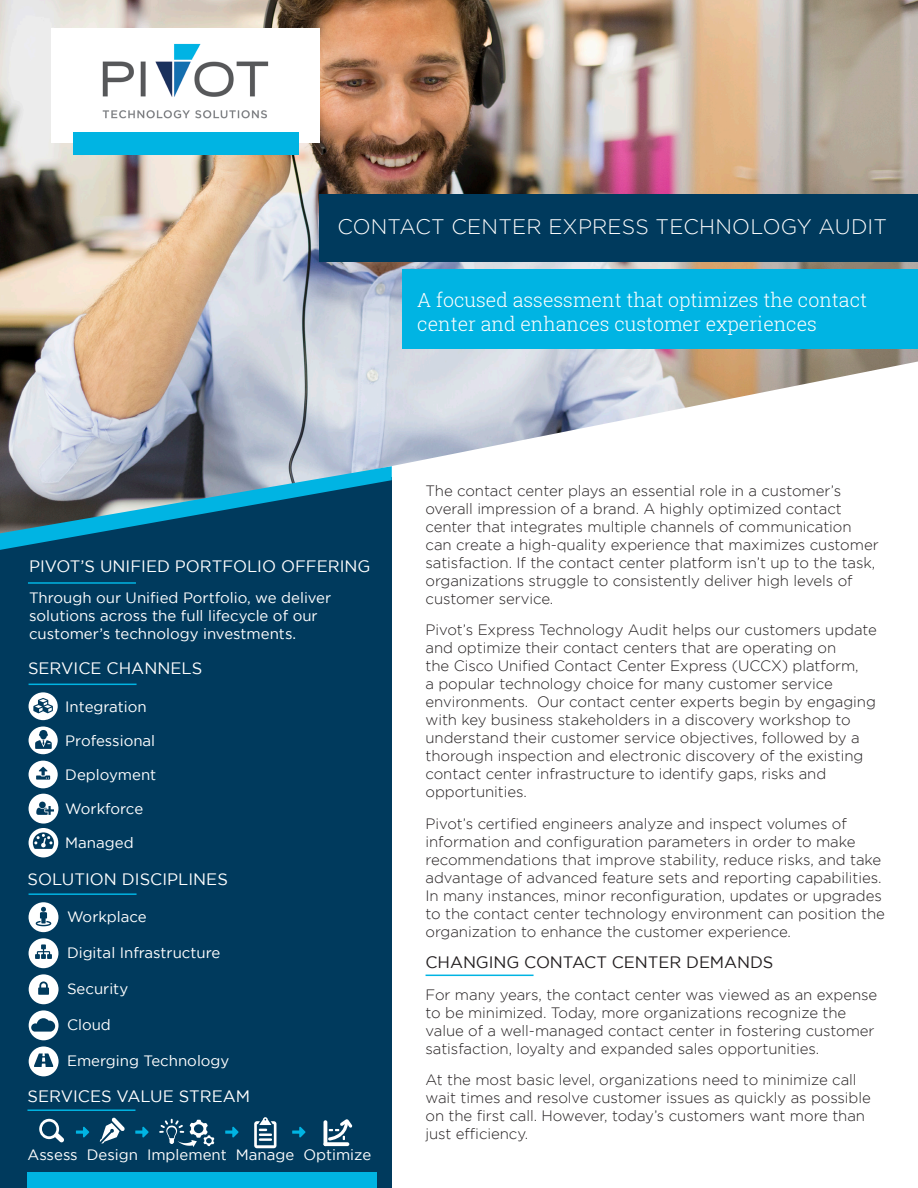
<style>
.page{position:relative;width:918px;height:1188px;background:#fff}
.page>*{position:absolute;margin:0;border:0;box-sizing:border-box;transform-origin:0 0}
.Big_headline{font:300 21px "Gotham";letter-spacing:.01em;color:#fff}
.Big_headline-2{font:300 19.5px/24px "Roboto Slab";color:#fff}
.Body{font:16.5px "Gotham";color:#fff}
.Body_Bullets{font:16.5px "Gotham";color:#fff}
.Body_Bullets-2{font:16.5px "Gotham";letter-spacing:-.005em;color:#231f20}
.Body_Bullets-3{font:300 15px/18px "Gotham";letter-spacing:-.005em;color:#231f20}
.Body-2{font:15px "Gotham";color:#fff}
.Body_Bullets-4{font:15px/18px "Gotham";color:#fff}
</style>
<div class="page">
<div style="left:0;top:477px;width:392px;height:711px;background:#003a5d"></div>
<img style="left:0;top:0;width:918px;height:466px">
<div style="left:403px;top:269px;width:515px;height:79px;background:#00b4e3"></div>
<div style="left:51px;top:29px;width:269px;height:114px;background:#fff"></div>
<img style="left:102px;top:43px;width:167px;height:76px">
<div style="left:73px;top:132px;width:225px;height:23px;background:#00b4e3"></div>
<div style="left:320px;top:194px;width:598px;height:68px;background:#003a5d"></div>
<hr style="left:28px;top:582px;width:108px;height:2px;background:#00b4e3">
<div style="left:27px;top:1173px;width:350px;height:15px;background:#00b4e3"></div>
<hr style="left:426px;top:975px;width:108px;height:1px;background:#00b4e3">
<div style="left:29px;top:727px;width:29px;height:27px;background:#fff;border-radius:50%"></div>
<svg style="left:35px;top:730px;width:17px;height:19px"></svg>
<hr style="left:29px;top:684px;width:108px;height:1px;background:#00b4e3">
<div style="left:29px;top:692px;width:29px;height:28px;background:#fff;border-radius:50%"></div>
<svg style="left:33px;top:698px;width:20px;height:15px"></svg>
<div style="left:29px;top:761px;width:29px;height:27px;background:#fff;border-radius:50%"></div>
<svg style="left:36px;top:767px;width:14px;height:13px"></svg>
<div style="left:29px;top:828px;width:29px;height:29px;background:#fff;border-radius:50%"></div>
<svg style="left:33px;top:832px;width:21px;height:17px"></svg>
<div style="left:29px;top:794px;width:29px;height:30px;background:#fff;border-radius:50%"></div>
<svg style="left:36px;top:802px;width:18px;height:13px"></svg>
<hr style="left:29px;top:893px;width:108px;height:2px;background:#00b4e3">
<div style="left:29px;top:902px;width:29px;height:30px;background:#fff;border-radius:50%"></div>
<svg style="left:36px;top:907px;width:15px;height:19px"></svg>
<div style="left:29px;top:938px;width:29px;height:30px;background:#fff;border-radius:50%"></div>
<svg style="left:35px;top:944px;width:17px;height:15px"></svg>
<div style="left:29px;top:1010px;width:30px;height:30px;background:#fff;border-radius:50%"></div>
<svg style="left:31px;top:1018px;width:24px;height:14px"></svg>
<div style="left:29px;top:974px;width:30px;height:30px;background:#fff;border-radius:50%"></div>
<svg style="left:37px;top:981px;width:14px;height:24px"></svg>
<div style="left:29px;top:1046px;width:30px;height:30px;background:#fff;border-radius:50%"></div>
<svg style="left:34px;top:1053px;width:19px;height:14px"></svg>
<hr style="left:27px;top:1109px;width:108px;height:2px;background:#00b4e3">
<svg style="left:76px;top:1127px;width:13px;height:10px"></svg>
<svg style="left:39px;top:1119px;width:25px;height:24px"></svg>
<svg style="left:135px;top:1127px;width:14px;height:10px"></svg>
<svg style="left:225px;top:1127px;width:14px;height:10px"></svg>
<svg style="left:292px;top:1127px;width:13px;height:10px"></svg>
<svg style="left:100px;top:1117px;width:25px;height:27px"></svg>
<svg style="left:159px;top:1119px;width:55px;height:28px"></svg>
<hr style="left:324px;top:1120px;width:3px;height:26px;background:#fff;border-radius:2px">
<svg style="left:324px;top:1142px;width:25px;height:4px"></svg>
<svg style="left:328px;top:1119px;width:24px;height:22px"></svg>
<svg style="left:254px;top:1117px;width:22px;height:31px"></svg>
<svg style="left:0;top:466px;width:392px;height:84px"></svg>
<p class="Big_headline" style="left:338px;top:216px;width:551px">CONTACT CENTER EXPRESS TECHNOLOGY AUDIT</p>
<p class="Big_headline-2" style="left:417px;top:288px;width:451px">A focused assessment that optimizes the contact center and enhances customer experiences</p>
<p class="Body_Bullets" style="left:29px;top:557px;width:343px">PIVOT’S UNIFIED PORTFOLIO OFFERING</p>
<p class="Body_Bullets-4" style="left:29px;top:589px;width:304px">Through our Unified Portfolio, we deliver solutions across the full lifecycle of our customer’s technology investments.</p>
<p class="Body" style="left:28px;top:659px;width:176px">SERVICE CHANNELS</p>
<p class="Body-2" style="left:65px;top:699px;width:83px">Integration</p>
<p class="Body-2" style="left:65px;top:733px;width:91px">Professional</p>
<p class="Body-2" style="left:65px;top:766px;width:93px">Deployment</p>
<p class="Body-2" style="left:65px;top:800px;width:79px">Workforce</p>
<p class="Body-2" style="left:65px;top:834px;width:70px">Managed</p>
<p class="Body" style="left:27px;top:870px;width:202px">SOLUTION DISCIPLINES</p>
<p class="Body-2" style="left:67px;top:909px;width:81px">Workplace</p>
<p class="Body-2" style="left:67px;top:945px;width:155px">Digital Infrastructure</p>
<p class="Body-2" style="left:67px;top:981px;width:63px">Security</p>
<p class="Body-2" style="left:67px;top:1017px;width:45px">Cloud</p>
<p class="Body-2" style="left:67px;top:1052px;width:164px">Emerging Technology</p>
<p class="Body" style="left:27px;top:1087px;width:224px">SERVICES VALUE STREAM</p>
<p class="Body-2" style="left:27px;top:1147px;width:345px">Assess Design Implement Manage Optimize</p>
<p class="Body_Bullets-3" style="left:426px;top:481px;width:455px">The contact center plays an essential role in a customer’s overall impression of a brand. A highly optimized contact center that integrates multiple channels of communication can create a high-quality experience that maximizes customer satisfaction. If the contact center platform isn’t up to the task, organizations struggle to consistently deliver high levels of customer service.</p>
<p class="Body_Bullets-3" style="left:426px;top:621px;width:453px">Pivot’s Express Technology Audit helps our customers update and optimize their contact centers that are operating on<br>the Cisco Unified Contact Center Express (UCCX) platform,<br>a popular technology choice for many customer service environments. Our contact center experts begin by engaging with key business stakeholders in a discovery workshop to understand their customer service objectives, followed by a thorough inspection and electronic discovery of the existing contact center infrastructure to identify gaps, risks and opportunities.</p>
<p class="Body_Bullets-3" style="left:426px;top:814px;width:461px">Pivot’s certified engineers analyze and inspect volumes of information and configuration parameters in order to make recommendations that improve stability, reduce risks, and take advantage of advanced feature sets and reporting capabilities.<br>In many instances, minor reconfiguration, updates or upgrades to the contact center technology environment can position the organization to enhance the customer experience.</p>
<p class="Body_Bullets-2" style="left:426px;top:953px;width:349px">CHANGING CONTACT CENTER DEMANDS</p>
<p class="Body_Bullets-3" style="left:426px;top:985px;width:453px">For many years, the contact center was viewed as an expense to be minimized. Today, more organizations recognize the value of a well-managed contact center in fostering customer satisfaction, loyalty and expanded sales opportunities.</p>
<p class="Body_Bullets-3" style="left:426px;top:1071px;width:447px">At the most basic level, organizations need to minimize call wait times and resolve customer issues as quickly as possible on the first call. However, today’s customers want more than just efficiency.</p>
</div>
